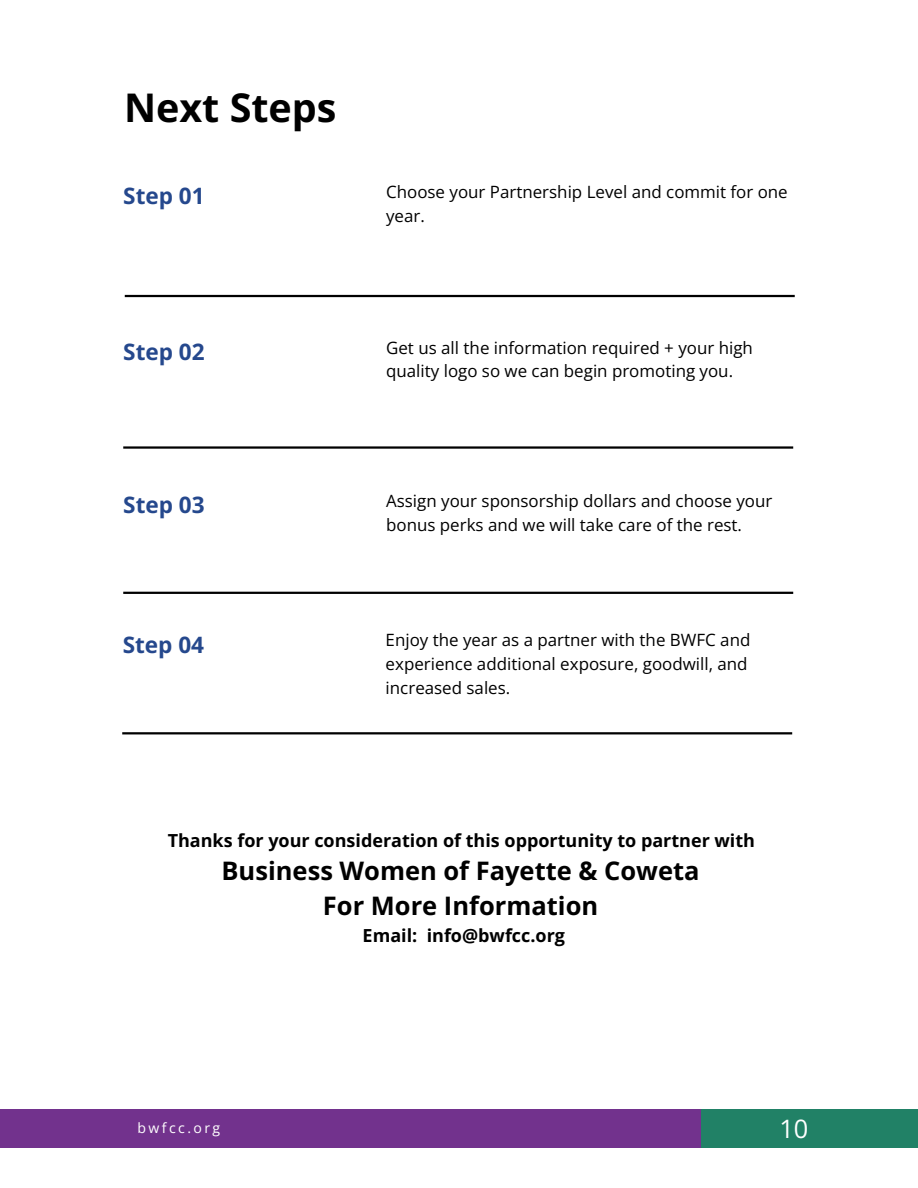
<style>
.page{position:relative;width:918px;height:1188px;background:#fff}
.page>*{position:absolute;margin:0;border:0;box-sizing:border-box;transform-origin:0 0}
.t1{font:700 39.45px "Open Sans";color:#000}
.t2{font:700 25.5px "Open Sans";color:#000}
.t3{font:25.35px "Open Sans";color:#fff}
.t4{font:700 22.5px "Open Sans";color:#25488d}
.t5{font:700 18px "Open Sans";color:#000}
.t6{font:16.95px/23.7px "Open Sans";color:#000}
.t7{font:14.1px "Open Sans";letter-spacing:.17em;color:#fff}
</style>
<div class="page">
<hr style="left:125px;top:295px;width:670px;height:2px;background:#000">
<hr style="left:123px;top:446px;width:670px;height:3px;background:#000">
<hr style="left:122px;top:732px;width:670px;height:2px;background:#000">
<hr style="left:123px;top:592px;width:670px;height:2px;background:#000">
<div style="left:700px;top:1109px;width:218px;height:38px;background:#218166"></div>
<div style="left:0;top:1109px;width:700px;height:38px;background:#72328d"></div>
<p class="t1" style="left:124px;top:80px;width:214px">Next Steps</p>
<p class="t4" style="left:123px;top:180px;width:83px">Step 01</p>
<p class="t6" style="left:386px;top:180px;width:403px">Choose your Partnership Level and commit for one year.</p>
<p class="t4" style="left:123px;top:336px;width:83px">Step 02</p>
<p class="t6" style="left:386px;top:335px;width:368px">Get us all the information required + your high quality logo so we can begin promoting you.</p>
<p class="t4" style="left:123px;top:489px;width:83px">Step 03</p>
<p class="t6" style="left:386px;top:489px;width:388px">Assign your sponsorship dollars and choose your bonus perks and we will take care of the rest.</p>
<p class="t4" style="left:123px;top:628px;width:83px">Step 04</p>
<p class="t6" style="left:386px;top:628px;width:366px">Enjoy the year as a partner with the BWFC and experience additional exposure, goodwill, and increased sales.</p>
<p class="t5" style="left:168px;top:828px;width:589px">Thanks for your consideration of this opportunity to partner with</p>
<p class="t2" style="left:222px;top:853px;width:480px">Business Women of Fayette &amp; Coweta</p>
<p class="t2" style="left:323px;top:888px;width:277px">For More Information</p>
<p class="t5" style="left:363px;top:923px;width:204px">Email: info@bwfcc.org</p>
<p class="t7" style="left:137px;top:1118px;width:84px">bwfcc.org</p>
<p class="t3" style="left:779px;top:1111px;width:31px">10</p>
</div>
